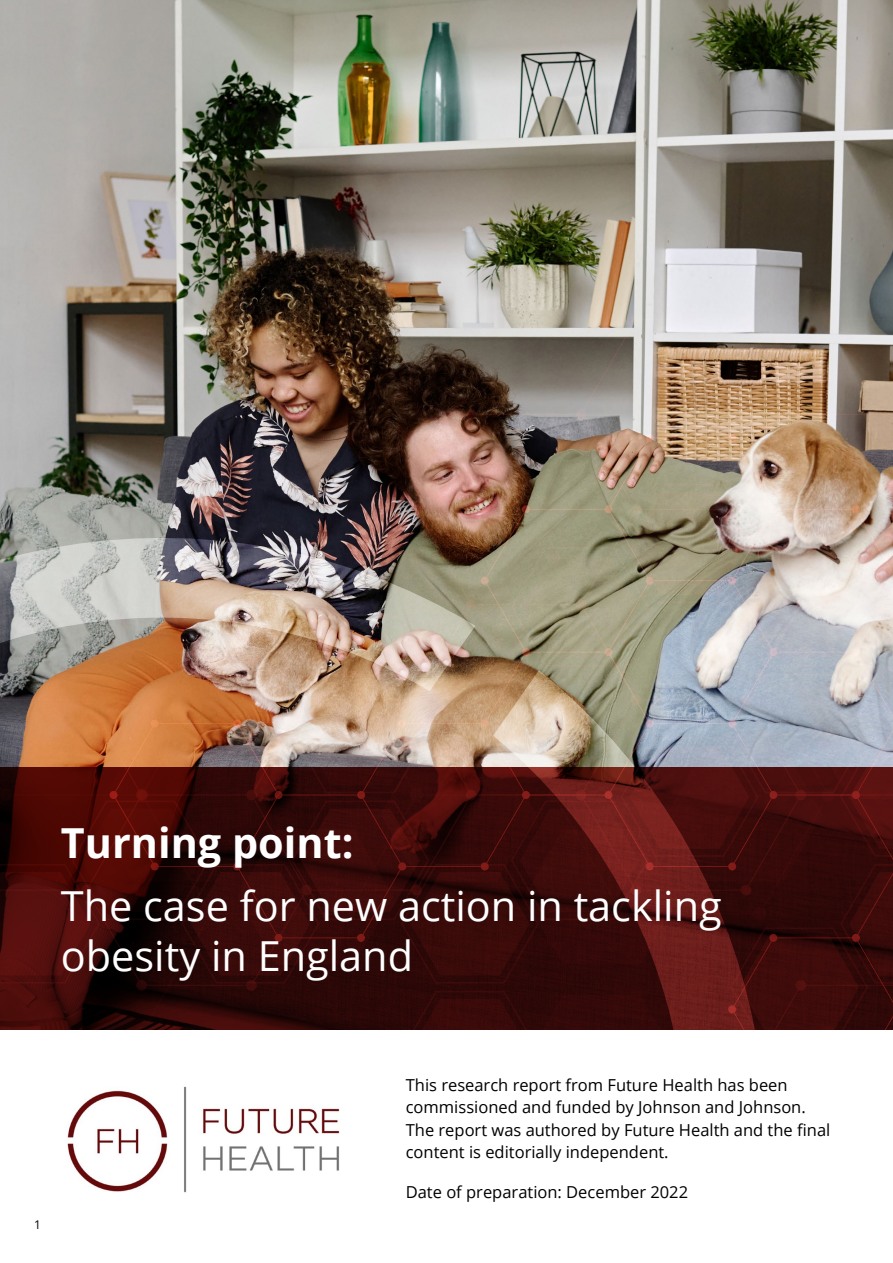
<style>
.page{position:relative;width:893px;height:1263px;background:#fff}
.page>*{position:absolute;margin:0;border:0;box-sizing:border-box;transform-origin:0 0}
.Paragraph_Text_-_unn{font:41.4px/49.7px "Open Sans";color:#fff}
.Paragraph_Text_-_unn-2{font:700 41.4px "Open Sans";color:#fff}
.Body{font:16.5px/22.5px "Open Sans";color:#000}
.t1{font:12px "Open Sans";color:#000}
</style>
<div class="page">
<img style="left:0;top:0;width:893px;height:279px">
<img style="left:67px;top:1086px;width:273px;height:107px">
<img style="left:0;top:279px;width:893px;height:35px">
<img style="left:0;top:314px;width:893px;height:716px">
<img style="left:110px;top:434px;width:783px;height:596px">
<p class="Paragraph_Text_-_unn-2" style="left:61px;top:814px;width:294px">Turning point:</p>
<p class="Paragraph_Text_-_unn" style="left:61px;top:880px;width:662px">The case for new action in tackling obesity in England</p>
<p class="t1" style="left:34px;top:1216px;width:8px">1</p>
<p class="Body" style="left:406px;top:1073px;width:426px">This research report from Future Health has been commissioned and funded by Johnson and Johnson.<br>The report was authored by Future Health and the final content is editorially independent.</p>
<p class="Body" style="left:406px;top:1180px;width:284px">Date of preparation: December 2022</p>
</div>
